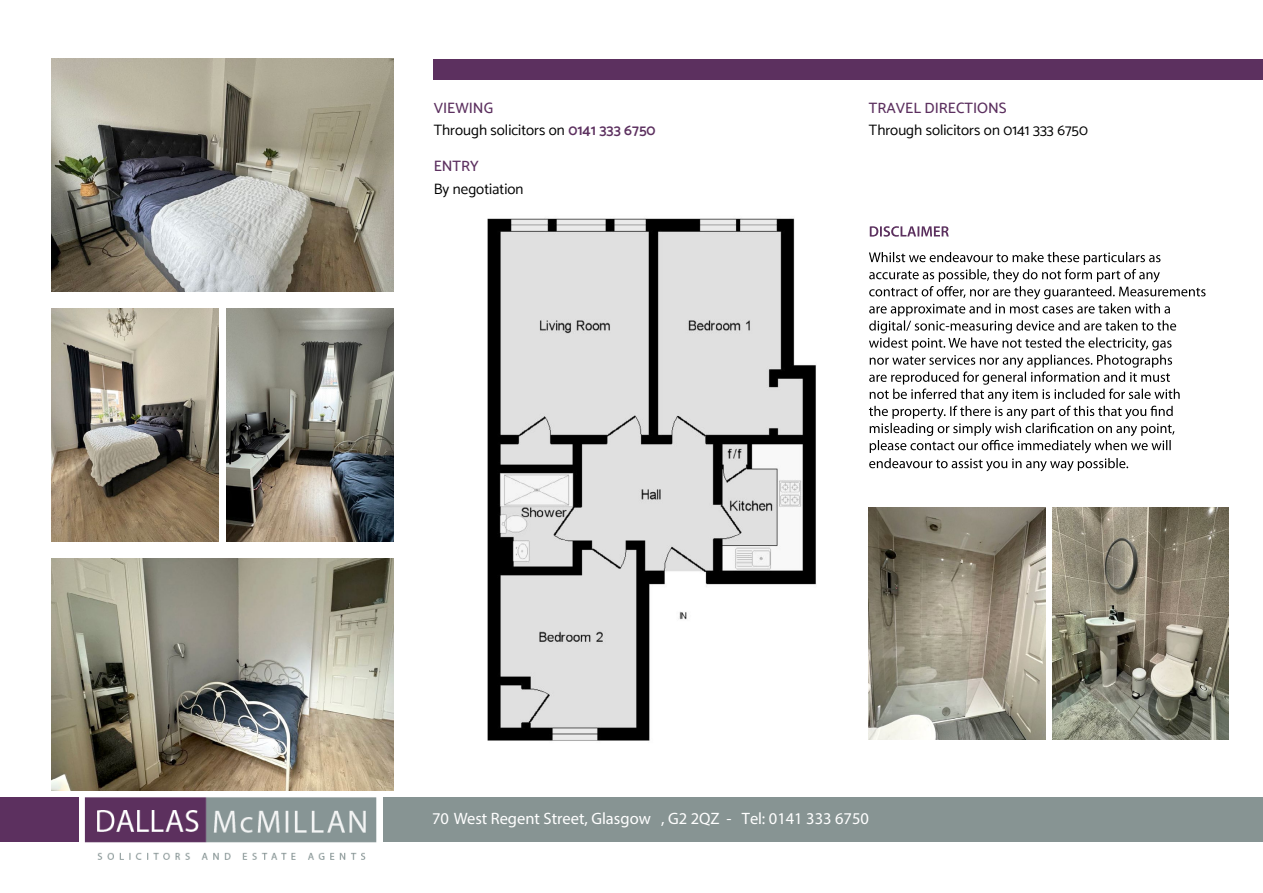
<style>
.page{position:relative;width:1263px;height:893px;background:#fff}
.page>*{position:absolute;margin:0;border:0;box-sizing:border-box;transform-origin:0 0}
.t1{font:16.5px "Myriad Pro";color:#fff}
.t2{font:15px/22.2px "Catamaran";color:#000}
.t3{font:500 15px "Catamaran";color:#5c305f}
.s1{font-weight:500;color:#5c305f}
.s2{font-weight:600;color:#5c305f}
</style>
<div class="page">
<img style="left:85px;top:797px;width:292px;height:63px">
<div style="left:383px;top:797px;width:880px;height:45px;background:#879493"></div>
<div style="left:0;top:797px;width:78px;height:45px;background:#5c305f"></div>
<img style="left:52px;top:58px;width:341px;height:233px">
<img style="left:52px;top:308px;width:167px;height:233px">
<img style="left:52px;top:558px;width:341px;height:233px">
<svg style="left:869px;top:252px;width:336px;height:219px"></svg>
<svg style="left:870px;top:226px;width:79px;height:11px"></svg>
<div style="left:434px;top:59px;width:829px;height:21px;background:#5c305f"></div>
<img style="left:869px;top:507px;width:176px;height:233px">
<img style="left:487px;top:218px;width:329px;height:523px">
<img style="left:1052px;top:507px;width:177px;height:233px">
<img style="left:227px;top:308px;width:166px;height:233px">
<p class="t2" style="left:434px;top:97px;width:223px"><span class="s1">VIEWING<br></span>Through solicitors on <span class="s2">0141 333 6750</span></p>
<p class="t3" style="left:434px;top:157px;width:47px">ENTRY</p>
<p class="t2" style="left:434px;top:177px;width:91px">By negotiation</p>
<p class="t3" style="left:869px;top:99px;width:139px">TRAVEL DIRECTIONS</p>
<p class="t2" style="left:869px;top:119px;width:221px">Through solicitors on 0141 333 6750</p>
<p class="t1" style="left:432px;top:808px;width:438px">70 West Regent Street, Glasgow , G2 2QZ - Tel: 0141 333 6750</p>
</div>
